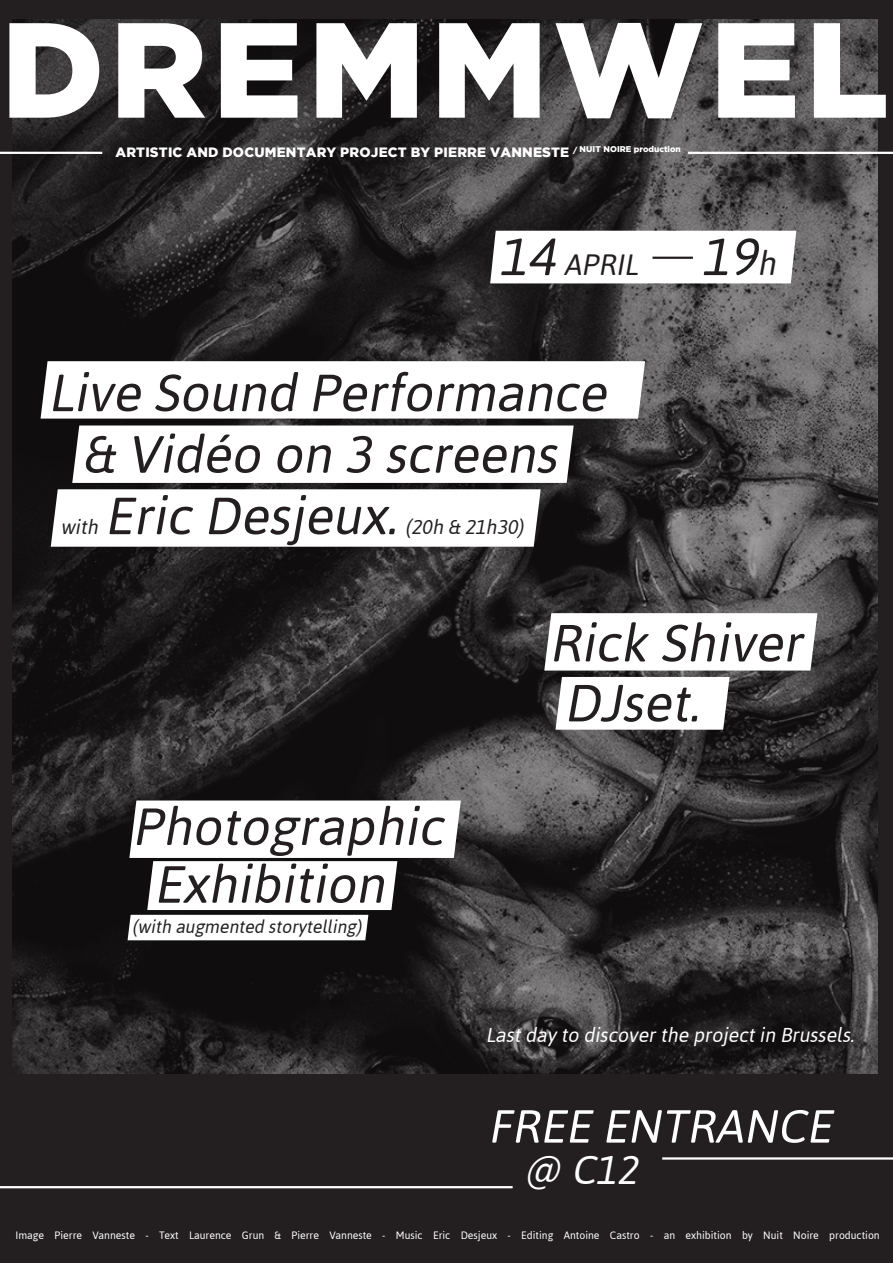
<style>
.page{position:relative;width:893px;height:1263px;background:#231f20}
.page>*{position:absolute;margin:0;border:0;box-sizing:border-box;transform-origin:0 0}
.t1{font:900 135px "Gotham";letter-spacing:.04em;color:#fff}
.t2{font:italic 60px "Jaldi";color:#231f20}
.t3{font:italic 53.25px "Jaldi";color:#fff}
.t4{font:italic 45px "Jaldi";color:#fff}
.t5{font:italic 33px "Jaldi";color:#231f20}
.t6{font:italic 22.5px "Jaldi";color:#fff}
.t7{font:italic 22.5px "Jaldi";color:#231f20}
.t8{font:italic 20.25px "Jaldi";color:#231f20}
.t9{font:900 13.5px "Gotham";letter-spacing:.015em;color:#fff}
.t10{font:12px "Jaldi";color:#fff}
.s1{font-size:60px}
.s2{font-size:37.5px}
</style>
<div class="page">
<img style="left:13px;top:19px;width:864px;height:1055px">
<div style="left:490px;top:231px;width:306px;height:52px;background:#fff"></div>
<div style="left:41px;top:361px;width:604px;height:58px;background:#fff"></div>
<div style="left:544px;top:613px;width:273px;height:57px;background:#fff"></div>
<div style="left:555px;top:677px;width:175px;height:53px;background:#fff"></div>
<div style="left:51px;top:489px;width:490px;height:58px;background:#fff"></div>
<div style="left:72px;top:425px;width:502px;height:58px;background:#fff"></div>
<svg style="left:128px;top:800px;width:333px;height:140px;background:#cdcccd"></svg>
<hr style="left:652px;top:257px;width:41px;height:2px;background:#231f20">
<hr style="left:0;top:1186px;width:513px;height:2px;background:#fff">
<hr style="left:688px;top:152px;width:205px;height:2px;background:#fff">
<hr style="left:0;top:152px;width:102px;height:2px;background:#fff">
<hr style="left:662px;top:1157px;width:231px;height:2px;background:#fff">
<p class="t1" style="left:1px;top:-8px;width:889px">DREMMWEL</p>
<p class="t9" style="left:115px;top:145px;width:567px">ARTISTIC AND DOCUMENTARY PROJECT BY PIERRE VANNESTE <sup>/</sup> <sup>NUIT</sup> <sup>NOIRE</sup> <sup>production</sup></p>
<p class="t5" style="left:499px;top:237px;width:289px"><span class="s1">14</span>APRIL <span class="s1">19</span><span class="s2">h</span></p>
<p class="t2" style="left:48px;top:342px;width:577px">LiveSoundPerformance</p>
<p class="t2" style="left:82px;top:404px;width:494px">&amp; Vidéo on3screens</p>
<p class="t7" style="left:60px;top:508px;width:45px">with</p>
<p class="t2" style="left:104px;top:465px;width:311px">EricDesjeux.</p>
<p class="t7" style="left:405px;top:508px;width:126px">(20h&amp; 21h30)</p>
<p class="t2" style="left:549px;top:593px;width:271px">RickShiver</p>
<p class="t2" style="left:564px;top:653px;width:154px">DJset.</p>
<p class="t2" style="left:132px;top:776px;width:329px">Photographic</p>
<p class="t2" style="left:153px;top:834px;width:249px">Exhibition</p>
<p class="t8" style="left:132px;top:909px;width:237px">(withaugmentedstorytelling)</p>
<p class="t6" style="left:486px;top:1016px;width:376px">LastdaytodiscovertheprojectinBrussels.</p>
<p class="t3" style="left:488px;top:1081px;width:360px">FREEENTRANCE</p>
<p class="t4" style="left:524px;top:1132px;width:128px">@ C12</p>
<p class="t10" style="left:15px;top:1225px;width:866px">Image Pierre Vanneste - Text Laurence Grun &amp; Pierre Vanneste - Music Eric Desjeux - Editing Antoine Castro - an exhibition by Nuit Noire production</p>
</div>
